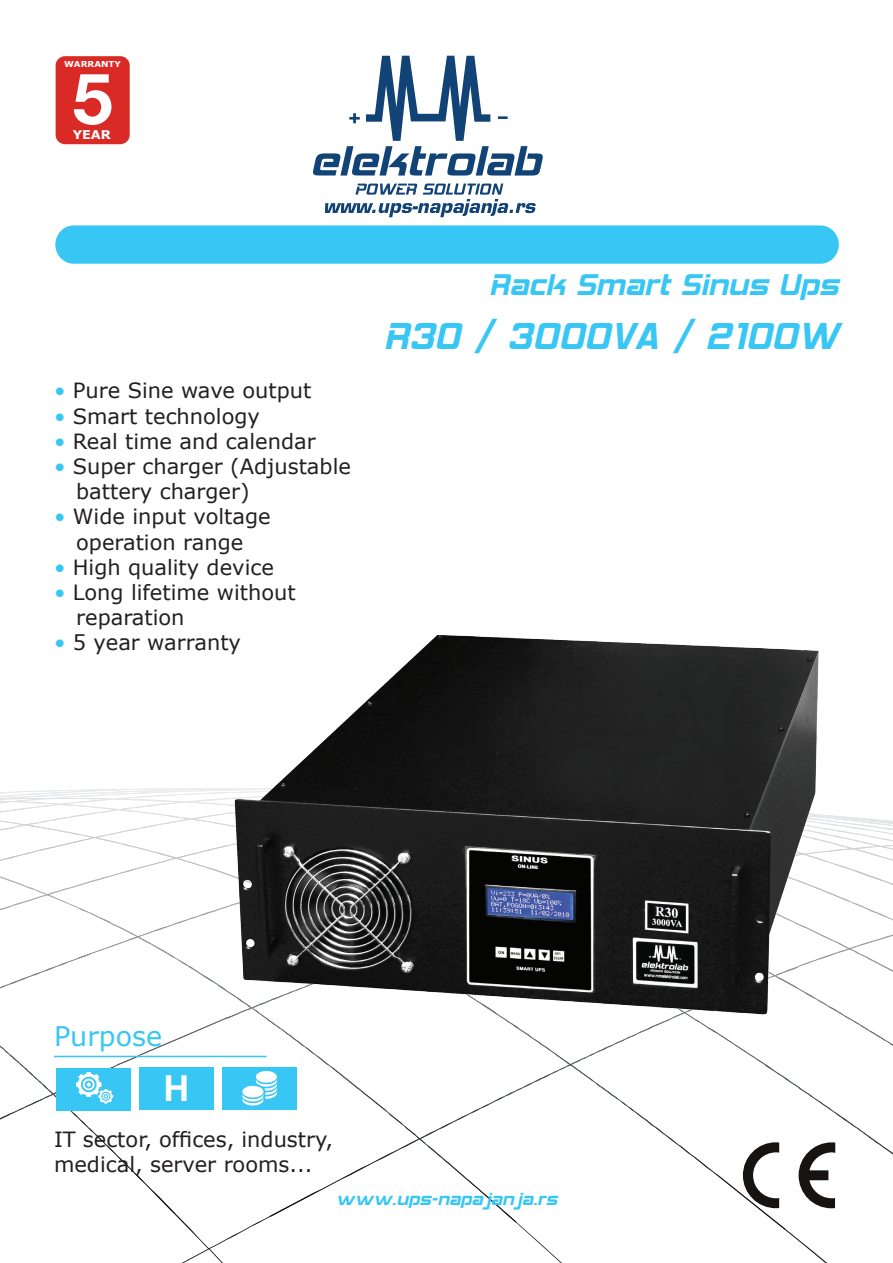
<style>
.page{position:relative;width:893px;height:1263px;background:#fff}
.page>*{position:absolute;margin:0;border:0;box-sizing:border-box;transform-origin:0 0}
.t1{font:45px "Hemi Head 426";color:#38c6f4}
.t2{font:36px "Hemi Head 426";color:#38c6f4}
.t3{font:700 36px "Arial";color:#fff}
.t4{font:27px "Verdana";color:#38c6f4}
.t5{font:21px/25.2px "Verdana";color:#231f20}
.t6{font:21px "Hemi Head 426";color:#38c6f4}
.t7{font:700 12.15px "Verdana";color:#fff;scale:1.05 1}
.t8{font:700 8.25px "Verdana";color:#fff;scale:1.05 1}
.s1{color:#38c6f4}
</style>
<div class="page">
<div style="left:56px;top:56px;width:74px;height:88px;background:#da2a26;border-radius:9px"></div>
<svg style="left:74px;top:74px;width:37px;height:51px"></svg>
<svg style="left:313px;top:56px;width:230px;height:120px"></svg>
<svg style="left:325px;top:184px;width:211px;height:33px"></svg>
<div style="left:55px;top:225px;width:784px;height:39px;background:#38c6f4;border-radius:19px"></div>
<svg style="left:0;top:788px;width:893px;height:475px"></svg>
<img style="left:213px;top:635px;width:626px;height:390px">
<p class="t8" style="left:64px;top:59px;width:56px">WARRANTY</p>
<p class="t7" style="left:73px;top:128px;width:38px">YEAR</p>
<p class="t5" style="left:54px;top:377px;width:259px"><span class="s1">•</span> Pure Sine wave output</p>
<p class="t5" style="left:54px;top:403px;width:207px"><span class="s1">•</span> Smart technology</p>
<p class="t5" style="left:54px;top:428px;width:263px"><span class="s1">•</span> Real time and calendar</p>
<p class="t5" style="left:76px;top:453px;width:276px;text-indent:-22px"><span class="s1">•</span> Super charger (Adjustable battery charger)</p>
<p class="t5" style="left:54px;top:503px;width:218px;text-align:center"><span class="s1">•</span> Wide input voltage operation range</p>
<p class="t5" style="left:54px;top:554px;width:221px"><span class="s1">•</span> High quality device</p>
<p class="t5" style="left:76px;top:579px;width:221px;text-indent:-22px"><span class="s1">•</span> Long lifetime without reparation</p>
<p class="t5" style="left:54px;top:629px;width:188px"><span class="s1">•</span> 5 year warranty</p>
<h2 class="t2" style="left:489px;top:269px;width:351px">Rack Smart Sinus Ups</h2>
<h1 class="t1" style="left:384px;top:317px;width:456px">R30 / 3000VA / 2100W</h1>
<p class="t4" style="left:54px;top:1019px;width:110px">Purpose</p>
<h2 class="t3" style="left:163px;top:1065px;width:27px">H</h2>
<p class="t5" style="left:54px;top:1126px;width:281px">IT sector, offices, industry, medical, server rooms...</p>
<p class="t6" style="left:336px;top:1190px;width:223px">www.ups-napajanja.rs</p>
</div>
